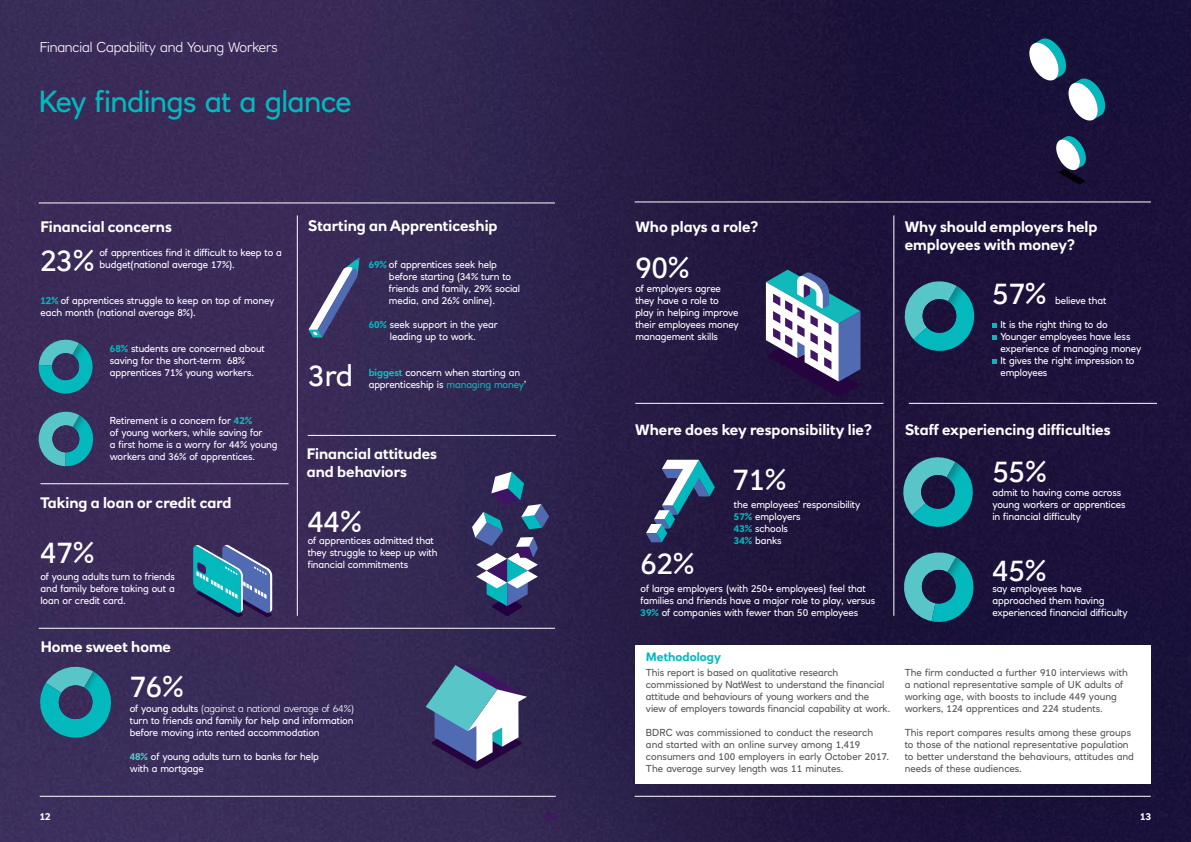
<style>
.page{position:relative;width:1191px;height:842px;background:#fff}
.page>*{position:absolute;margin:0;border:0;box-sizing:border-box;transform-origin:0 0}
.t1{font:30px "RN House Sans";letter-spacing:-.015em;color:#fff}
.t2{font:30px "RN House Sans";letter-spacing:-.02em;color:#03b9bd}
.t3{font:700 15px/18px "RN House Sans";color:#fff}
.t4{font:300 14px "RN House Sans";letter-spacing:-.01em;color:#f8f8f9}
.t5{font:700 12px "RN House Sans";color:#03b9bd}
.t6{font:10px/12px "RN House Sans";letter-spacing:-.01em;color:#fff}
.t7{font:10px/12px "RN House Sans";color:#57585a}
.t8{font:700 10px "RN House Sans";color:#fff}
.t9{font:700 10px "RN House Sans";color:#3f1464}
.s1{font-weight:700;color:#03b9bd}
.s2{font-weight:700;color:#12b9bb}
.s3{color:#03b9bd}
.s4{font-weight:300}
.s5{font-weight:700;color:#58c5c8}
</style>
<div class="page">
<img style="left:0;top:0;width:1191px;height:842px">
<hr style="left:634px;top:796px;width:516px;height:1px;background:#fff">
<hr style="left:40px;top:796px;width:516px;height:1px;background:#fff">
<svg style="left:308px;top:258px;width:52px;height:79px"></svg>
<svg style="left:472px;top:472px;width:77px;height:145px"></svg>
<hr style="left:308px;top:435px;width:248px;height:1px;background:#fff">
<hr style="left:634px;top:201px;width:516px;height:1px;background:#fff">
<hr style="left:39px;top:202px;width:516px;height:1px;background:#fff">
<svg style="left:38px;top:411px;width:59px;height:55px"></svg>
<img style="left:52px;top:425px;width:27px;height:27px;border-radius:13px">
<svg style="left:1029px;top:38px;width:76px;height:83px"></svg>
<div style="left:635px;top:645px;width:515px;height:138px;background:#fff"></div>
<hr style="left:297px;top:215px;width:1px;height:401px;background:#fff">
<hr style="left:893px;top:215px;width:1px;height:401px;background:#fff">
<hr style="left:39px;top:628px;width:516px;height:1px;background:#fff">
<hr style="left:40px;top:483px;width:248px;height:1px;background:#fff">
<hr style="left:635px;top:403px;width:248px;height:1px;background:#fff">
<hr style="left:909px;top:403px;width:248px;height:1px;background:#fff">
<svg style="left:766px;top:270px;width:94px;height:127px"></svg>
<svg style="left:1056px;top:136px;width:30px;height:49px"></svg>
<svg style="left:646px;top:460px;width:69px;height:82px"></svg>
<svg style="left:992px;top:323px;width:5px;height:5px"></svg>
<svg style="left:992px;top:335px;width:5px;height:5px"></svg>
<svg style="left:992px;top:359px;width:5px;height:5px"></svg>
<svg style="left:900px;top:278px;width:79px;height:78px"></svg>
<img style="left:922px;top:299px;width:34px;height:34px;border-radius:17px">
<svg style="left:899px;top:454px;width:78px;height:78px"></svg>
<img style="left:921px;top:475px;width:34px;height:34px;border-radius:17px">
<svg style="left:900px;top:549px;width:78px;height:75px"></svg>
<img style="left:922px;top:570px;width:33px;height:34px;border-radius:17px">
<svg style="left:38px;top:339px;width:58px;height:58px"></svg>
<img style="left:52px;top:353px;width:27px;height:27px;border-radius:13px">
<svg style="left:193px;top:545px;width:80px;height:73px"></svg>
<svg style="left:426px;top:665px;width:101px;height:104px"></svg>
<svg style="left:35px;top:662px;width:81px;height:81px"></svg>
<img style="left:59px;top:685px;width:33px;height:34px;border-radius:17px">
<h3 class="t4" style="left:40px;top:38px;width:239px">Financial Capability and Young Workers</h3>
<h1 class="t2" style="left:39px;top:83px;width:314px">Key findings at a glance</h1>
<h2 class="t3" style="left:40px;top:218px;width:133px">Financial concerns</h2>
<h1 class="t1" style="left:40px;top:242px;width:56px">23%</h1>
<p class="t6" style="left:100px;top:246px;width:184px">of apprentices find it difficult to keep to a budget(national average 17%).</p>
<p class="t6" style="left:40px;top:294px;width:235px"><span class="s1">12%</span> of apprentices struggle to keep on top of money each month (national average 8%).</p>
<p class="t6" style="left:110px;top:342px;width:156px"><span class="s1">68%</span> students are concerned about saving for the short-term 68% apprentices 71% young workers.</p>
<p class="t6" style="left:110px;top:414px;width:169px">Retirement is a concern for <span class="s2">42%<br></span>of young workers, while saving for<br>a first home is a worry for 44% young workers and 36% of apprentices.</p>
<h2 class="t3" style="left:40px;top:493px;width:192px">Taking a loan or credit card</h2>
<h1 class="t1" style="left:40px;top:534px;width:56px">47%</h1>
<p class="t6" style="left:40px;top:570px;width:136px;text-align:justify">of young adults turn to friends and family before taking out a loan or credit card.</p>
<h2 class="t3" style="left:41px;top:638px;width:132px">Home sweet home</h2>
<h1 class="t1" style="left:130px;top:668px;width:56px">76%</h1>
<h2 class="t3" style="left:308px;top:216px;width:191px">Starting an Apprenticeship</h2>
<p class="t6" style="left:389px;top:258px;width:133px;text-indent:-20px"><span class="s1">69%</span> of apprentices seek help before starting (34% turn to friends and family, 29% social media, and 26% online).</p>
<p class="t6" style="left:369px;top:318px;width:131px;text-align:center"><span class="s1">60%</span> seek support in the year leading up to work.</p>
<h1 class="t1" style="left:308px;top:357px;width:46px">3rd</h1>
<p class="t6" style="left:369px;top:366px;width:159px"><span class="s2">biggest</span> concern when starting an apprenticeship is <span class="s3">managing money</span>’</p>
<h2 class="t3" style="left:307px;top:445px;width:132px">Financial attitudes and behaviors</h2>
<h1 class="t1" style="left:308px;top:503px;width:56px">44%</h1>
<p class="t6" style="left:308px;top:534px;width:131px">of apprentices admitted that they struggle to keep up with financial commitments</p>
<p class="t6" style="left:130px;top:702px;width:226px;text-align:justify">of young adults <span class="s4">(against a national average of 64%) </span>turn to friends and family for help and information before moving into rented accommodation</p>
<p class="t6" style="left:130px;top:750px;width:191px"><span class="s5">48%</span> of young adults turn to banks for help with a mortgage</p>
<h2 class="t3" style="left:635px;top:218px;width:125px">Who plays a role?</h2>
<h1 class="t1" style="left:635px;top:249px;width:56px">90%</h1>
<p class="t6" style="left:635px;top:282px;width:105px">of employers agree they have a role to play in helping improve their employees money management skills</p>
<h2 class="t3" style="left:904px;top:218px;width:194px">Why should employers help employees with money?</h2>
<h1 class="t1" style="left:992px;top:275px;width:56px">57%</h1>
<p class="t6" style="left:1055px;top:294px;width:53px">believe that</p>
<p class="t6" style="left:1000px;top:318px;width:142px">It is the right thing to do<br>Younger employees have less experience of managing money<br>It gives the right impression to employees</p>
<h2 class="t3" style="left:635px;top:420px;width:238px">Where does key responsibility lie?</h2>
<h1 class="t1" style="left:732px;top:461px;width:56px">71%</h1>
<h1 class="t1" style="left:640px;top:545px;width:56px">62%</h1>
<p class="t6" style="left:734px;top:498px;width:128px">the employees’ responsibility<br><span class="s1">57%</span> employers<br><span class="s1">43%</span> schools<br><span class="s1">34%</span> banks</p>
<p class="t6" style="left:640px;top:582px;width:236px">of large employers (with 250+ employees) feel that families and friends have a major role to play, versus<br><span class="s1">39%</span> of companies with fewer than 50 employees</p>
<p class="t5" style="left:646px;top:650px;width:77px">Methodology</p>
<p class="t7" style="left:646px;top:666px;width:246px">This report is based on qualitative research commissioned by NatWest to understand the financial attitude and behaviours of young workers and the view of employers towards financial capability at work.</p>
<p class="t7" style="left:646px;top:726px;width:245px">BDRC was commissioned to conduct the research and started with an online survey among 1,419 consumers and 100 employers in early October 2017.<br>The average survey length was 11 minutes.</p>
<h2 class="t3" style="left:905px;top:420px;width:207px">Staff experiencing difficulties</h2>
<h1 class="t1" style="left:992px;top:453px;width:56px">55%</h1>
<p class="t6" style="left:992px;top:486px;width:135px">admit to having come across young workers or apprentices in financial difficulty</p>
<h1 class="t1" style="left:992px;top:552px;width:56px">45%</h1>
<p class="t6" style="left:992px;top:582px;width:137px">say employees have approached them having experienced financial difficulty</p>
<p class="t7" style="left:904px;top:666px;width:225px">The firm conducted a further 910 interviews with a national representative sample of UK adults of working age, with boosts to include 449 young workers, 124 apprentices and 224 students.</p>
<p class="t7" style="left:904px;top:726px;width:231px">This report compares results among these groups to those of the national representative population to better understand the behaviours, attitudes and needs of these audiences.</p>
<p class="t8" style="left:40px;top:810px;width:13px">12</p>
<p class="t9" style="left:545px;top:810px;width:13px">05</p>
<p class="t8" style="left:1140px;top:810px;width:13px">13</p>
</div>
